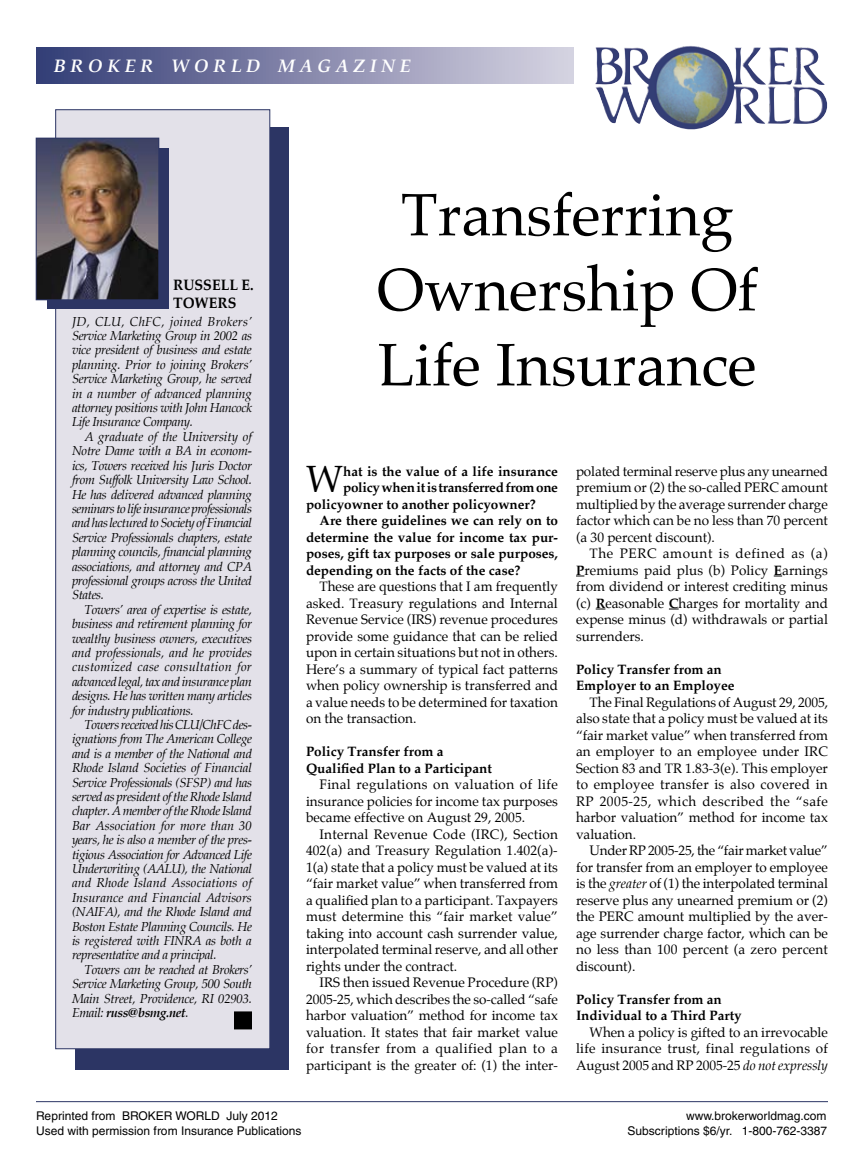
<style>
.page{position:relative;width:864px;height:1175px;background:#fff}
.page>*{position:absolute;margin:0;border:0;box-sizing:border-box;transform-origin:0 0}
.t1{font:60px/75px "Palatino";color:#000;text-align:center}
.t2{font:37.2px "Palatino";color:#000}
.t3{font:italic 700 18px "Palatino";color:#fff}
.t4{font:700 15px/18px "Palatino";color:#000;scale:.95 1}
.t5{font:13.5px/16.5px "Palatino";color:#000;text-align:justify}
.t6{font:700 13.5px/16.5px "Palatino";color:#000}
.t7{font:700 13.5px "Palatino";letter-spacing:-.02em;color:#000}
.t8{font:italic 12.75px/14.4px "Palatino";letter-spacing:-.03em;color:#000;text-align:justify}
.t9{font:12px "Helvetica";color:#000}
.s1{font-weight:700}
.s2{font-style:italic}
</style>
<div class="page">
<div style="left:75px;top:128px;width:214px;height:942px;background:#2c3564"></div>
<div style="left:56px;top:110px;width:214px;height:938px;background:#e3e1e9"></div>
<div style="left:56px;top:110px;width:214px;height:938px;border:1px solid #2c3564"></div>
<div style="left:47px;top:148px;width:122px;height:161px;background:#2c3564"></div>
<div style="left:235px;top:1012px;width:16px;height:16px;background:#000"></div>
<div style="left:234px;top:1011px;width:18px;height:18px;border:2px solid #000"></div>
<img style="left:38px;top:140px;width:119px;height:158px">
<div style="left:36px;top:138px;width:123px;height:162px;border:1px solid #2c3564"></div>
<svg style="left:36px;top:48px;width:538px;height:35px;background:#8587ab"></svg>
<img style="left:595px;top:46px;width:230px;height:84px">
<hr style="left:36px;top:1101px;width:792px;height:1px;background:#2c3564">
<h3 class="t3" style="left:54px;top:55px;width:358px">B R O K E R W O R L D M A G A Z I N E</h3>
<p class="t4" style="left:173px;top:275px;width:86px">RUSSELL E.<br>TOWERS</p>
<p class="t8" style="left:72px;top:314px;width:182px">JD, CLU, ChFC, joined Brokers’ Service Marketing Group in 2002 as vice president of business and estate planning. Prior to joining Brokers’ Service Marketing Group, he served in a number of advanced planning attorney positions with John Hancock Life Insurance Company.</p>
<p class="t8" style="left:72px;top:429px;width:182px;text-indent:12px">A graduate of the University of Notre Dame with a BA in econom&shy;ics, Towers received his Juris Doctor from Suffolk University Law School.<br>He has delivered advanced planning seminars to life insurance professionals and has lectured to Society of Financial Service Professionals chapters, estate planning councils, financial planning associations, and attorney and CPA professional groups across the United States.</p>
<p class="t8" style="left:72px;top:602px;width:182px;text-indent:12px">Towers’ area of expertise is estate, business and retirement planning for wealthy business owners, executives and professionals, and he provides customized case consultation for advanced legal, tax and insurance plan designs. He has written many articles for industry publications.</p>
<p class="t8" style="left:72px;top:717px;width:182px;text-indent:12px">Towers received his CLU/ChFC des&shy;ignations from The American College and is a member of the National and Rhode Island Societies of Financial Service Professionals (SFSP) and has served as president of the Rhode Island chapter. A member of the Rhode Island Bar Association for more than 30 years, he is also a member of the pres&shy;tigious Association for Advanced Life Underwriting (AALU), the National and Rhode Island Associations of Insurance and Financial Advisors (NAIFA), and the Rhode Island and Boston Estate Planning Councils. He is registered with FINRA as both a representative and a principal.</p>
<p class="t8" style="left:72px;top:962px;width:182px;text-indent:12px">Towers can be reached at Brokers’ Service Marketing Group, 500 South Main Street, Providence, RI 02903.<br>Email: <span class="s1">russ@bsmg.net</span>.</p>
<h1 class="t1" style="left:377px;top:179px;width:382px">Transferring<br>Ownership Of<br>Life Insurance</h1>
<h2 class="t2" style="left:306px;top:458px;width:39px">W</h2>
<p class="t6" style="left:343px;top:463px;width:216px">hat is the value of a life insurance</p>
<p class="t7" style="left:343px;top:479px;width:216px">policy when it is transferred from one</p>
<p class="t6" style="left:306px;top:496px;width:231px">policyowner to another policyowner?</p>
<p class="t6" style="left:320px;top:512px;width:240px">Are there guidelines we can rely on to</p>
<p class="t6" style="left:306px;top:529px;width:253px">determine the value for income tax pur-</p>
<p class="t6" style="left:306px;top:545px;width:254px">poses, gift tax purposes or sale purposes,</p>
<p class="t6" style="left:306px;top:562px;width:216px">depending on the facts of the case?</p>
<p class="t5" style="left:306px;top:578px;width:254px;text-indent:14px">These are questions that I am frequently asked. Treasury regulations and Internal Revenue Service (IRS) revenue procedures provide some guidance that can be relied upon in certain situations but not in others.<br>Here’s a summary of typical fact patterns when policy ownership is transferred and a value needs to be determined for taxation on the transaction.</p>
<p class="t6" style="left:306px;top:743px;width:187px">Policy Transfer from a<br>Qualified Plan to a Participant</p>
<p class="t5" style="left:306px;top:776px;width:254px;text-indent:14px">Final regulations on valuation of life insurance policies for income tax purposes became effective on August 29, 2005.</p>
<p class="t5" style="left:306px;top:826px;width:254px;text-indent:14px">Internal Revenue Code (IRC), Section 402(a) and Treasury Regulation 1.402(a)- 1(a) state that a policy must be valued at its “fair market value” when transferred from a qualified plan to a participant. Taxpayers must determine this “fair market value” taking into account cash surrender value, interpolated terminal reserve, and all other rights under the contract.</p>
<p class="t5" style="left:306px;top:974px;width:254px;text-indent:14px">IRS then issued Revenue Procedure (RP)<br>2005-25, which describes the so-called “safe harbor valuation” method for income tax valuation. It states that fair market value for transfer from a qualified plan to a participant is the greater of: (1) the inter-</p>
<p class="t5" style="left:576px;top:463px;width:254px">polated terminal reserve plus any unearned premium or (2) the so-called PERC amount multiplied by the average surrender charge factor which can be no less than 70 percent (a 30 percent discount).</p>
<p class="t5" style="left:576px;top:545px;width:254px;text-indent:14px">The PERC amount is defined as (a)<br><span class="s1">P</span>remiums paid plus (b) Policy <span class="s1">E</span>arnings from dividend or interest crediting minus (c) <span class="s1">R</span>easonable <span class="s1">C</span>harges for mortality and expense minus (d) withdrawals or partial surrenders.</p>
<p class="t6" style="left:576px;top:661px;width:160px">Policy Transfer from an<br>Employer to an Employee</p>
<p class="t5" style="left:576px;top:694px;width:254px;text-indent:14px">The Final Regulations of August 29, 2005, also state that a policy must be valued at its “fair market value” when transferred from an employer to an employee under IRC Section 83 and TR 1.83-3(e). This employer to employee transfer is also covered in RP 2005-25, which described the “safe harbor valuation” method for income tax valuation.</p>
<p class="t5" style="left:576px;top:842px;width:254px;text-indent:14px">Under RP 2005-25, the “fair market value” for transfer from an employer to employee is the <span class="s2">greater</span> of (1) the interpolated terminal reserve plus any unearned premium or (2) the PERC amount multiplied by the aver&shy;age surrender charge factor, which can be no less than 100 percent (a zero percent discount).</p>
<p class="t6" style="left:576px;top:991px;width:167px">Policy Transfer from an<br>Individual to a Third Party</p>
<p class="t5" style="left:576px;top:1024px;width:253px;text-indent:14px">When a policy is gifted to an irrevocable life insurance trust, final regulations of August 2005 and RP 2005-25 <span class="s2">do not expressly</span></p>
<p class="t9" style="left:36px;top:1108px;width:243px">Reprinted from BROKER WORLD July 2012</p>
<p class="t9" style="left:686px;top:1108px;width:142px">www.brokerworldmag.com</p>
<p class="t9" style="left:36px;top:1123px;width:267px">Used with permission from Insurance Publications</p>
<p class="t9" style="left:628px;top:1123px;width:201px">Subscriptions $6/yr. 1-800-762-3387</p>
</div>
